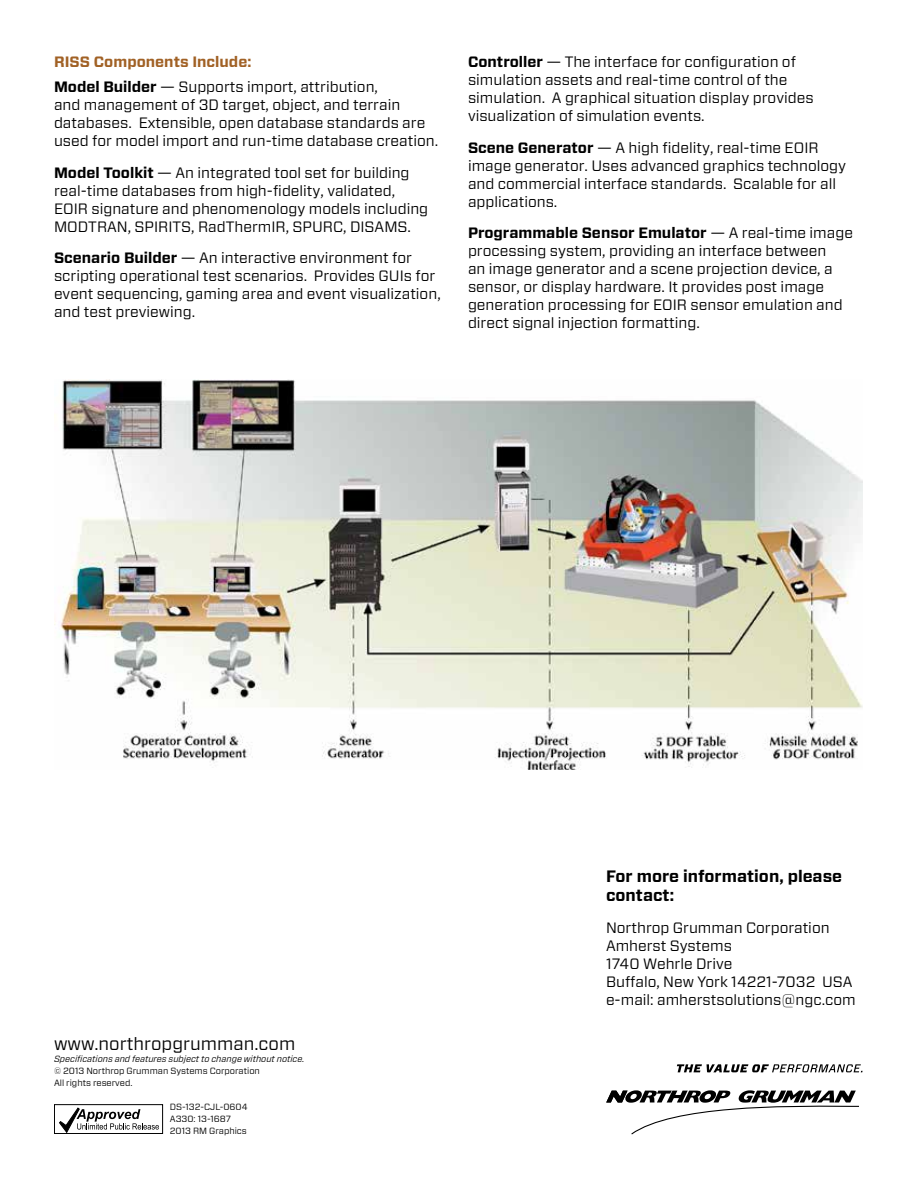
<style>
.page{position:relative;width:918px;height:1188px;background:#fff}
.page>*{position:absolute;margin:0;border:0;box-sizing:border-box;transform-origin:0 0}
.t1{font:18px "Forza";color:#000}
.t2{font:700 16.5px/19.5px "Forza";color:#000}
.t3{font:15px/18px "Forza";color:#000}
.t4{font:9px/12px "Forza";color:#000}
.t5{font:italic 9px "Forza";color:#000}
.s1{font-weight:700;color:#a16125}
.s2{font-weight:700}
</style>
<div class="page">
<svg style="left:677px;top:1064px;width:186px;height:8px"></svg>
<svg style="left:606px;top:1090px;width:253px;height:44px"></svg>
<div style="left:54px;top:1104px;width:109px;height:30px;border:1px solid #000"></div>
<svg style="left:59px;top:1108px;width:100px;height:25px"></svg>
<img style="left:54px;top:379px;width:809px;height:391px">
<p class="t3" style="left:54px;top:50px;width:326px;line-height:24.8px"><span class="s1">RISS Components Include:<br></span><span class="s2">Model Builder</span> — Supports import, attribution,</p>
<p class="t3" style="left:54px;top:96px;width:386px">and management of 3D target, object, and terrain databases. Extensible, open database standards are used for model import and run-time database creation.</p>
<p class="t3" style="left:54px;top:163px;width:376px"><span class="s2">Model Toolkit</span> — An integrated tool set for building real-time databases from high-fidelity, validated, EOIR signature and phenomenology models including MODTRAN, SPIRITS, RadThermIR, SPURC, DISAMS.</p>
<p class="t3" style="left:54px;top:249px;width:388px"><span class="s2">Scenario Builder</span> — An interactive environment for scripting operational test scenarios. Provides GUIs for event sequencing, gaming area and event visualization, and test previewing.</p>
<p class="t3" style="left:468px;top:53px;width:347px"><span class="s2">Controller</span> — The interface for configuration of simulation assets and real-time control of the simulation. A graphical situation display provides visualization of simulation events.</p>
<p class="t3" style="left:468px;top:139px;width:380px"><span class="s2">Scene Generator</span> — A high fidelity, real-time EOIR image generator. Uses advanced graphics technology and commercial interface standards. Scalable for all applications.</p>
<p class="t3" style="left:468px;top:224px;width:387px"><span class="s2">Programmable Sensor Emulator</span> — A real-time image processing system, providing an interface between<br>an image generator and a scene projection device, a sensor, or display hardware. It provides post image generation processing for EOIR sensor emulation and direct signal injection formatting.</p>
<p class="t1" style="left:54px;top:1033px;width:243px">www.northropgrumman.com</p>
<p class="t5" style="left:54px;top:1053px;width:252px">Specifications and features subject to change without notice.</p>
<p class="t4" style="left:54px;top:1065px;width:207px">© 2013 Northrop Grumman Systems Corporation<br>All rights reserved.</p>
<p class="t4" style="left:170px;top:1101px;width:79px">DS-132-CJL-0604<br>A330: 13-1687<br>2013 RM Graphics</p>
<p class="t2" style="left:606px;top:866px;width:238px">For more information, please contact:</p>
<p class="t3" style="left:606px;top:919px;width:251px">Northrop Grumman Corporation<br>Amherst Systems<br>1740 Wehrle Drive<br>Buffalo, New York 14221-7032 USA e-mail: amherstsolutions@ngc.com</p>
</div>
